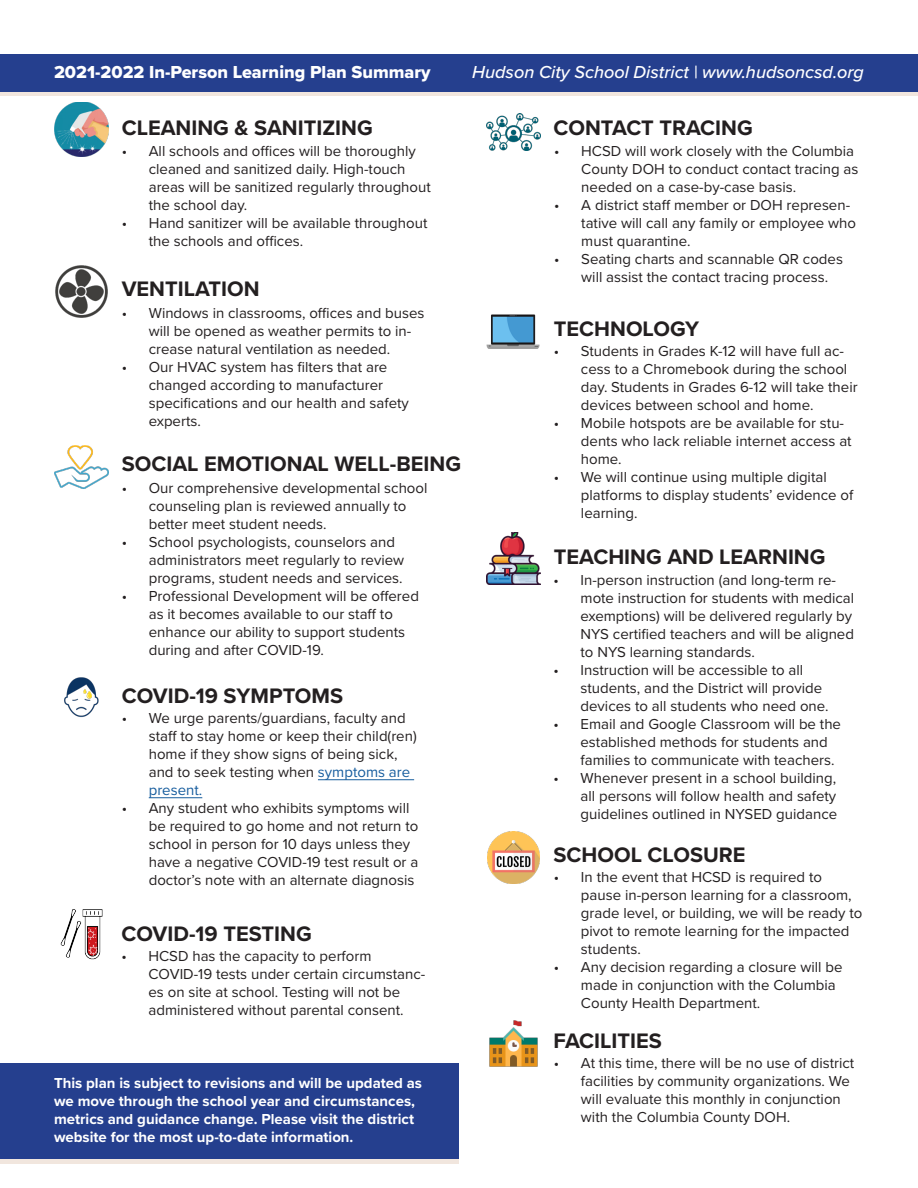
<style>
.page{position:relative;width:918px;height:1188px;background:#fff}
.page>*{position:absolute;margin:0;border:0;box-sizing:border-box;transform-origin:0 0}
.t1{font:700 21.75px "Proxima Nova";color:#231f20}
.t2{font:italic 500 18px "Proxima Nova";color:#fff}
.t3{font:18px "Proxima Nova Extrabld";color:#fff}
.t4{font:15px/18px "Proxima Nova";color:#231f20}
.t5{font:700 15px/18px "Proxima Nova";color:#fff}
.s1{color:#175d9e}
</style>
<div class="page">
<div style="left:0;top:1126px;width:459px;height:38px;background:#f1e6de"></div>
<svg style="left:0;top:91px;width:918px;height:5px;background:#c8c4ce"></svg>
<div style="left:0;top:54px;width:918px;height:37px;background:#253f8e"></div>
<img style="left:54px;top:103px;width:55px;height:54px">
<img style="left:487px;top:114px;width:53px;height:37px">
<img style="left:60px;top:909px;width:43px;height:51px">
<img style="left:64px;top:677px;width:35px;height:41px">
<img style="left:487px;top:831px;width:52px;height:53px">
<img style="left:55px;top:265px;width:53px;height:53px">
<img style="left:54px;top:445px;width:55px;height:44px">
<img style="left:486px;top:314px;width:54px;height:35px">
<img style="left:486px;top:532px;width:55px;height:53px">
<hr style="left:318px;top:779px;width:96px;height:1px;background:#175d9e">
<hr style="left:149px;top:797px;width:53px;height:1px;background:#175d9e">
<div style="left:1px;top:1063px;width:458px;height:96px;background:#253f8e"></div>
<img style="left:489px;top:1020px;width:49px;height:47px">
<p class="t3" style="left:54px;top:58px;width:378px">2021-2022 In-Person Learning Plan Summary</p>
<p class="t2" style="left:472px;top:58px;width:393px">Hudson City School District | www.hudsoncsd.org</p>
<p class="t1" style="left:122px;top:111px;width:252px">CLEANING &amp; SANITIZING</p>
<p class="t1" style="left:554px;top:112px;width:201px">CONTACT TRACING</p>
<p class="t4" style="left:149px;top:141px;width:284px;text-indent:-27px">• All schools and offices will be thoroughly cleaned and sanitized daily. High-touch areas will be sanitized regularly throughout the school day.</p>
<p class="t4" style="left:149px;top:213px;width:280px;text-indent:-27px">• Hand sanitizer will be available throughout the schools and offices.</p>
<p class="t4" style="left:581px;top:141px;width:279px;text-indent:-27px">• HCSD will work closely with the Columbia<br>County DOH to conduct contact tracing as needed on a case-by-case basis.</p>
<p class="t4" style="left:581px;top:195px;width:276px;text-indent:-27px">• A district staff member or DOH represen&shy;tative will call any family or employee who must quarantine.</p>
<p class="t4" style="left:581px;top:249px;width:263px;text-indent:-27px">• Seating charts and scannable QR codes will assist the contact tracing process.</p>
<p class="t1" style="left:122px;top:273px;width:140px">VENTILATION</p>
<p class="t4" style="left:149px;top:303px;width:277px;text-indent:-27px">• Windows in classrooms, offices and buses will be opened as weather permits to in&shy;crease natural ventilation as needed.</p>
<p class="t4" style="left:149px;top:357px;width:262px;text-indent:-27px">• Our HVAC system has filters that are changed according to manufacturer specifications and our health and safety experts.</p>
<p class="t1" style="left:122px;top:448px;width:341px">SOCIAL EMOTIONAL WELL-BEING</p>
<p class="t4" style="left:149px;top:478px;width:280px;text-indent:-27px">• Our comprehensive developmental school counseling plan is reviewed annually to better meet student needs.</p>
<p class="t4" style="left:149px;top:532px;width:257px;text-indent:-27px">• School psychologists, counselors and administrators meet regularly to review programs, student needs and services.</p>
<p class="t4" style="left:149px;top:586px;width:272px;text-indent:-27px">• Professional Development will be offered as it becomes available to our staff to enhance our ability to support students during and after COVID-19.</p>
<p class="t1" style="left:122px;top:680px;width:223px">COVID-19 SYMPTOMS</p>
<p class="t4" style="left:149px;top:709px;width:269px;text-indent:-27px">• We urge parents/guardians, faculty and staff to stay home or keep their child(ren) home if they show signs of being sick, and to seek testing when <span class="s1">symptoms are present.</span></p>
<p class="t4" style="left:149px;top:799px;width:271px;text-indent:-27px">• Any student who exhibits symptoms will be required to go home and not return to school in person for 10 days unless they have a negative COVID-19 test result or a doctor’s note with an alternate diagnosis</p>
<p class="t1" style="left:122px;top:918px;width:192px">COVID-19 TESTING</p>
<p class="t4" style="left:148px;top:947px;width:278px;text-indent:-27px">• HCSD has the capacity to perform COVID-19 tests under certain circumstanc&shy;es on site at school. Testing will not be administered without parental consent.</p>
<p class="t5" style="left:54px;top:1074px;width:370px">This plan is subject to revisions and will be updated as we move through the school year and circumstances,</p>
<p class="t5" style="left:54px;top:1110px;width:362px">metrics and guidance change. Please visit the district</p>
<p class="t5" style="left:54px;top:1128px;width:301px">website for the most up-to-date information.</p>
<p class="t1" style="left:554px;top:313px;width:147px">TECHNOLOGY</p>
<p class="t4" style="left:581px;top:342px;width:278px;text-indent:-27px">• Students in Grades K-12 will have full ac&shy;cess to a Chromebook during the school day. Students in Grades 6-12 will take their devices between school and home.</p>
<p class="t4" style="left:581px;top:414px;width:272px;text-indent:-27px">• Mobile hotspots are be available for stu&shy;dents who lack reliable internet access at home.</p>
<p class="t4" style="left:581px;top:468px;width:274px;text-indent:-27px">• We will continue using multiple digital platforms to display students’ evidence of learning.</p>
<p class="t1" style="left:554px;top:541px;width:273px">TEACHING AND LEARNING</p>
<p class="t4" style="left:581px;top:570px;width:275px;text-indent:-27px">• In-person instruction (and long-term re&shy;mote instruction for students with medical exemptions) will be delivered regularly by NYS certified teachers and will be aligned to NYS learning standards.</p>
<p class="t4" style="left:581px;top:660px;width:250px;text-indent:-27px">• Instruction will be accessible to all students, and the District will provide devices to all students who need one.</p>
<p class="t4" style="left:581px;top:714px;width:262px;text-indent:-27px">• Email and Google Classroom will be the established methods for students and families to communicate with teachers.</p>
<p class="t4" style="left:581px;top:768px;width:258px;text-align:justify;text-indent:-27px">• Whenever present in a school building, all persons will follow health and safety guidelines outlined in NYSED guidance</p>
<p class="t1" style="left:554px;top:838px;width:194px">SCHOOL CLOSURE</p>
<p class="t4" style="left:581px;top:867px;width:283px;text-indent:-27px">• In the event that HCSD is required to pause in-person learning for a classroom, grade level, or building, we will be ready to pivot to remote learning for the impacted students.</p>
<p class="t4" style="left:581px;top:957px;width:263px;text-indent:-27px">• Any decision regarding a closure will be made in conjunction with the Columbia<br>County Health Department.</p>
<p class="t1" style="left:554px;top:1024px;width:110px">FACILITIES</p>
<p class="t4" style="left:581px;top:1053px;width:275px;text-indent:-27px">• At this time, there will be no use of district facilities by community organizations. We will evaluate this monthly in conjunction with the Columbia County DOH.</p>
</div>
